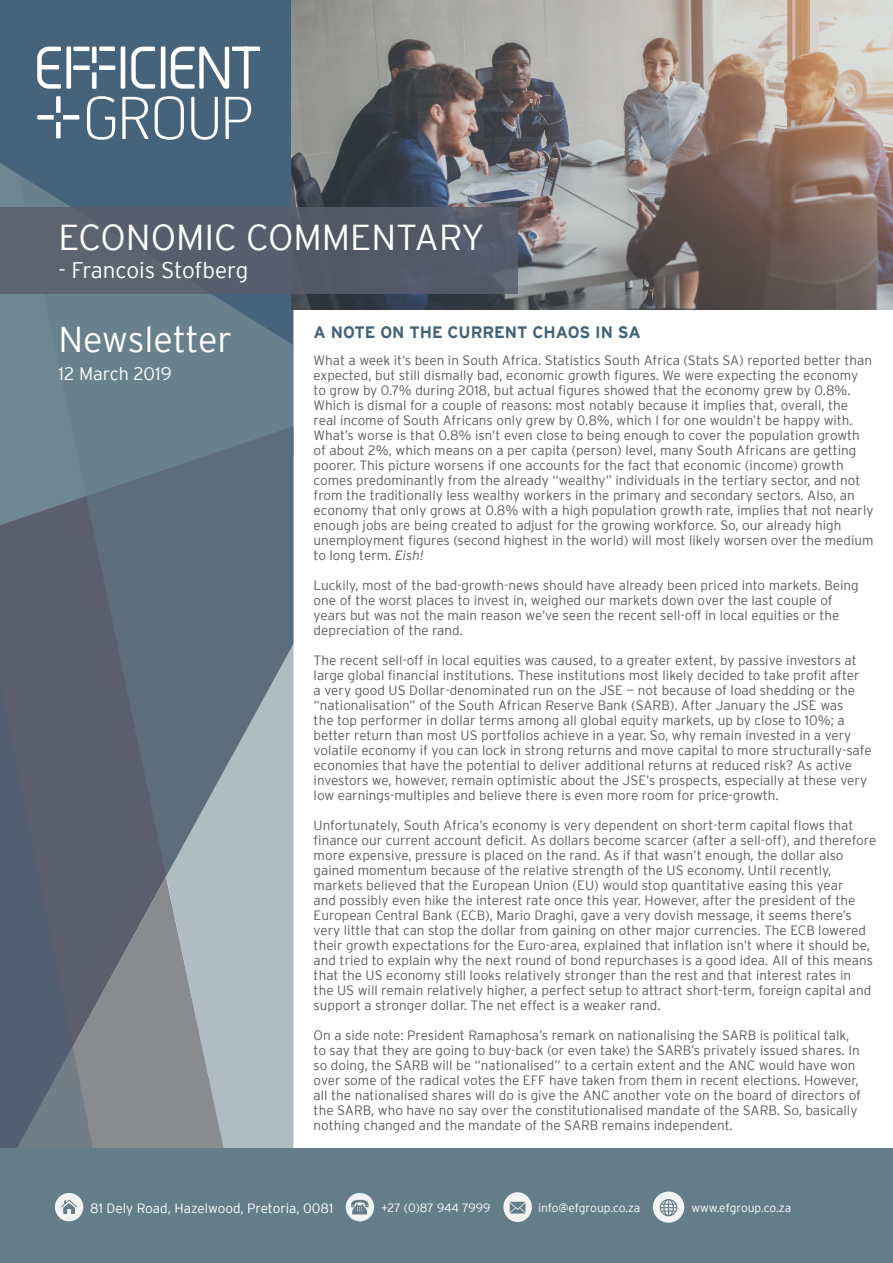
<style>
.page{position:relative;width:893px;height:1263px;background:#fff}
.page>*{position:absolute;margin:0;border:0;box-sizing:border-box;transform-origin:0 0}
.t1{font:300 36px "Interstate";color:#fff}
.t2{font:300 22.5px "Interstate";letter-spacing:-.005em;color:#fff}
.t3{font:300 18px "Interstate";color:#fff}
.t4{font:700 16.5px "Interstate";color:#41637a}
.t5{font:300 13.5px/15px "Interstate";color:#5d5c5a}
.t6{font:300 13.5px "Interstate";color:#fff}
.t7{font:300 12px "Interstate";letter-spacing:-.01em;color:#fff}
.s1{font-style:italic}
</style>
<div class="page">
<svg style="left:0;top:345px;width:293px;height:803px;background:#7a8993"></svg>
<svg style="left:0;top:0;width:293px;height:345px;background:#4e6a7f"></svg>
<svg style="left:0;top:471px;width:115px;height:677px;background:#5d6573"></svg>
<svg style="left:131px;top:47px;width:24px;height:42px"></svg>
<svg style="left:37px;top:46px;width:78px;height:43px"></svg>
<svg style="left:37px;top:96px;width:42px;height:42px;background:#637c8f"></svg>
<svg style="left:87px;top:96px;width:28px;height:44px"></svg>
<svg style="left:122px;top:97px;width:27px;height:42px"></svg>
<svg style="left:155px;top:96px;width:29px;height:44px"></svg>
<svg style="left:191px;top:97px;width:27px;height:43px"></svg>
<svg style="left:225px;top:97px;width:26px;height:42px"></svg>
<svg style="left:121px;top:46px;width:4px;height:43px"></svg>
<svg style="left:161px;top:46px;width:4px;height:43px"></svg>
<svg style="left:171px;top:46px;width:89px;height:43px"></svg>
<div style="left:0;top:1148px;width:893px;height:115px;background:#637d89"></div>
<svg style="left:292px;top:0;width:601px;height:309px;background:#8c8481"></svg>
<svg style="left:55px;top:1193px;width:28px;height:28px"></svg>
<svg style="left:653px;top:1191px;width:31px;height:32px"></svg>
<div style="left:346px;top:1193px;width:28px;height:28px;background:#f2f3f4;border-radius:50%"></div>
<svg style="left:351px;top:1200px;width:18px;height:14px"></svg>
<svg style="left:503px;top:1192px;width:29px;height:30px"></svg>
<div style="left:0;top:207px;width:518px;height:87px;background:#5a5e6d"></div>
<p class="t1" style="left:58px;top:217px;width:428px">ECONOMIC COMMENTARY</p>
<p class="t2" style="left:58px;top:257px;width:191px">- Francois Stofberg</p>
<p class="t1" style="left:58px;top:319px;width:175px">Newsletter</p>
<p class="t3" style="left:58px;top:363px;width:115px">12 March 2019</p>
<p class="t4" style="left:314px;top:322px;width:329px">A NOTE ON THE CURRENT CHAOS IN SA</p>
<p class="t5" style="left:314px;top:353px;width:561px">What a week it’s been in South Africa. Statistics South Africa (Stats SA) reported better than expected, but still dismally bad, economic growth figures. We were expecting the economy to grow by 0.7% during 2018, but actual figures showed that the economy grew by 0.8%.<br>Which is dismal for a couple of reasons: most notably because it implies that, overall, the real income of South Africans only grew by 0.8%, which I for one wouldn’t be happy with.<br>What’s worse is that 0.8% isn’t even close to being enough to cover the population growth of about 2%, which means on a per capita (person) level, many South Africans are getting poorer. This picture worsens if one accounts for the fact that economic (income) growth comes predominantly from the already “wealthy” individuals in the tertiary sector, and not from the traditionally less wealthy workers in the primary and secondary sectors. Also, an economy that only grows at 0.8% with a high population growth rate, implies that not nearly enough jobs are being created to adjust for the growing workforce. So, our already high unemployment figures (second highest in the world) will most likely worsen over the medium to long term. <span class="s1">Eish!</span></p>
<p class="t5" style="left:314px;top:578px;width:546px">Luckily, most of the bad-growth-news should have already been priced into markets. Being one of the worst places to invest in, weighed our markets down over the last couple of years but was not the main reason we’ve seen the recent sell-off in local equities or the depreciation of the rand.</p>
<p class="t5" style="left:314px;top:653px;width:560px">The recent sell-off in local equities was caused, to a greater extent, by passive investors at large global financial institutions. These institutions most likely decided to take profit after<br>a very good US Dollar-denominated run on the JSE — not because of load shedding or the “nationalisation” of the South African Reserve Bank (SARB). After January the JSE was<br>the top performer in dollar terms among all global equity markets, up by close to 10%; a better return than most US portfolios achieve in a year. So, why remain invested in a very volatile economy if you can lock in strong returns and move capital to more structurally-safe economies that have the potential to deliver additional returns at reduced risk? As active investors we, however, remain optimistic about the JSE’s prospects, especially at these very low earnings-multiples and believe there is even more room for price-growth.</p>
<p class="t5" style="left:314px;top:818px;width:564px">Unfortunately, South Africa’s economy is very dependent on short-term capital flows that finance our current account deficit. As dollars become scarcer (after a sell-off), and therefore more expensive, pressure is placed on the rand. As if that wasn’t enough, the dollar also gained momentum because of the relative strength of the US economy. Until recently, markets believed that the European Union (EU) would stop quantitative easing this year<br>and possibly even hike the interest rate once this year. However, after the president of the European Central Bank (ECB), Mario Draghi, gave a very dovish message, it seems there’s very little that can stop the dollar from gaining on other major currencies. The ECB lowered their growth expectations for the Euro-area, explained that inflation isn’t where it should be, and tried to explain why the next round of bond repurchases is a good idea. All of this means that the US economy still looks relatively stronger than the rest and that interest rates in<br>the US will remain relatively higher, a perfect setup to attract short-term, foreign capital and support a stronger dollar. The net effect is a weaker rand.</p>
<p class="t5" style="left:314px;top:1028px;width:549px">On a side note: President Ramaphosa’s remark on nationalising the SARB is political talk, to say that they are going to buy-back (or even take) the SARB’s privately issued shares. In so doing, the SARB will be “nationalised” to a certain extent and the ANC would have won over some of the radical votes the EFF have taken from them in recent elections. However, all the nationalised shares will do is give the ANC another vote on the board of directors of the SARB, who have no say over the constitutionalised mandate of the SARB. So, basically nothing changed and the mandate of the SARB remains independent.</p>
<p class="t6" style="left:90px;top:1200px;width:245px">81 Dely Road, Hazelwood, Pretoria, 0081</p>
<p class="t7" style="left:381px;top:1201px;width:111px">+27 (0)87 944 7999</p>
<p class="t7" style="left:538px;top:1201px;width:104px">info@efgroup.co.za</p>
<p class="t7" style="left:691px;top:1201px;width:101px">www.efgroup.co.za</p>
</div>
